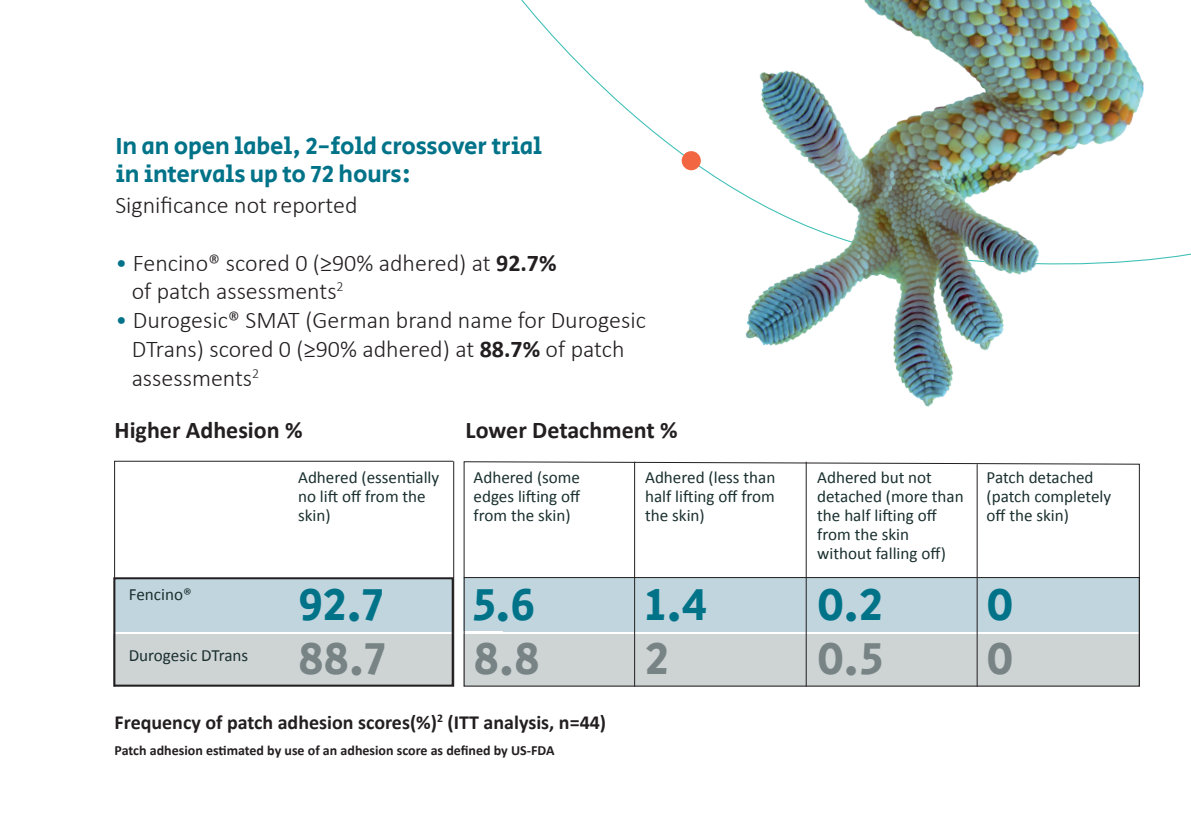
<style>
.page{position:relative;width:1191px;height:840px;background:#fff}
.page>*{position:absolute;margin:0;border:0;box-sizing:border-box;transform-origin:0 0}
.t1{font:46.2px "Secular One";color:#007389}
.t2{font:46.2px "Secular One";color:#778384}
.t3{font:300 24px/28.8px "Calibri";color:#231f20}
.t4{font:24px/28px "Secular One";letter-spacing:-.01em;color:#007389}
.t5{font:700 24px "Calibri";color:#231f20}
.t6{font:700 20px "Calibri";color:#231f20}
.t7{font:17.2px/18.8px "Calibri";color:#1b3030}
.t8{font:700 14px "Calibri";color:#231f20}
.s1{color:#007389}
.s2{font-weight:700}
</style>
<div class="page">
<img style="left:664px;top:0;width:526px;height:407px">
<div style="left:681px;top:151px;width:20px;height:19px;background:#f26741;border-radius:50%"></div>
<svg style="left:114px;top:460px;width:340px;height:227px"></svg>
<svg style="left:463px;top:461px;width:677px;height:225px"></svg>
<h2 class="t4" style="left:115px;top:133px;width:428px">In an open label, 2-fold crossover trial in intervals up to 72 hours:</h2>
<h2 class="t3" style="left:115px;top:189px;width:244px">Significance not reported</h2>
<h2 class="t3" style="left:132px;top:247px;width:426px;text-indent:-16px"><span class="s1">•</span> Fencino® scored 0 (≥90% adhered) at <span class="s2">92.7% </span>of patch assessments<sup>2</sup></h2>
<h2 class="t3" style="left:132px;top:304px;width:516px;text-indent:-16px"><span class="s1">•</span> Durogesic® SMAT (German brand name for Durogesic<br>DTrans) scored 0 (≥90% adhered) at <span class="s2">88.7%</span> of patch assessments<sup>2</sup></h2>
<h2 class="t5" style="left:115px;top:414px;width:189px">Higher Adhesion %</h2>
<h2 class="t5" style="left:465px;top:414px;width:214px">Lower Detachment %</h2>
<p class="t7" style="left:129px;top:585px;width:64px">Fencino®</p>
<p class="t7" style="left:129px;top:645px;width:121px">Durogesic DTrans</p>
<p class="t7" style="left:298px;top:468px;width:143px">Adhered (essentially no lift off from the skin)</p>
<h1 class="t1" style="left:298px;top:572px;width:87px">92.7</h1>
<h1 class="t2" style="left:298px;top:626px;width:89px">88.7</h1>
<p class="t7" style="left:473px;top:468px;width:108px;text-align:justify">Adhered (some edges lifting off from the skin)</p>
<p class="t7" style="left:645px;top:468px;width:132px;text-align:justify">Adhered (less than half lifting off from the skin)</p>
<p class="t7" style="left:817px;top:468px;width:148px">Adhered but not detached (more than the half lifting off from the skin without falling off)</p>
<p class="t7" style="left:986px;top:468px;width:126px">Patch detached (patch completely off the skin)</p>
<h1 class="t1" style="left:473px;top:572px;width:63px">5.6</h1>
<h1 class="t2" style="left:473px;top:626px;width:68px">8.8</h1>
<h1 class="t1" style="left:645px;top:572px;width:64px">1.4</h1>
<h1 class="t2" style="left:645px;top:626px;width:25px">2</h1>
<h1 class="t1" style="left:817px;top:572px;width:67px">0.2</h1>
<h1 class="t2" style="left:817px;top:626px;width:68px">0.5</h1>
<h1 class="t1" style="left:986px;top:572px;width:29px">0</h1>
<h1 class="t2" style="left:986px;top:626px;width:29px">0</h1>
<p class="t6" style="left:115px;top:709px;width:493px">Frequency of patch adhesion scores(%)<sup>2</sup> (ITT analysis, n=44)</p>
<p class="t8" style="left:115px;top:741px;width:441px">Patch adhesion estimated by use of an adhesion score as defined by US-FDA</p>
</div>
